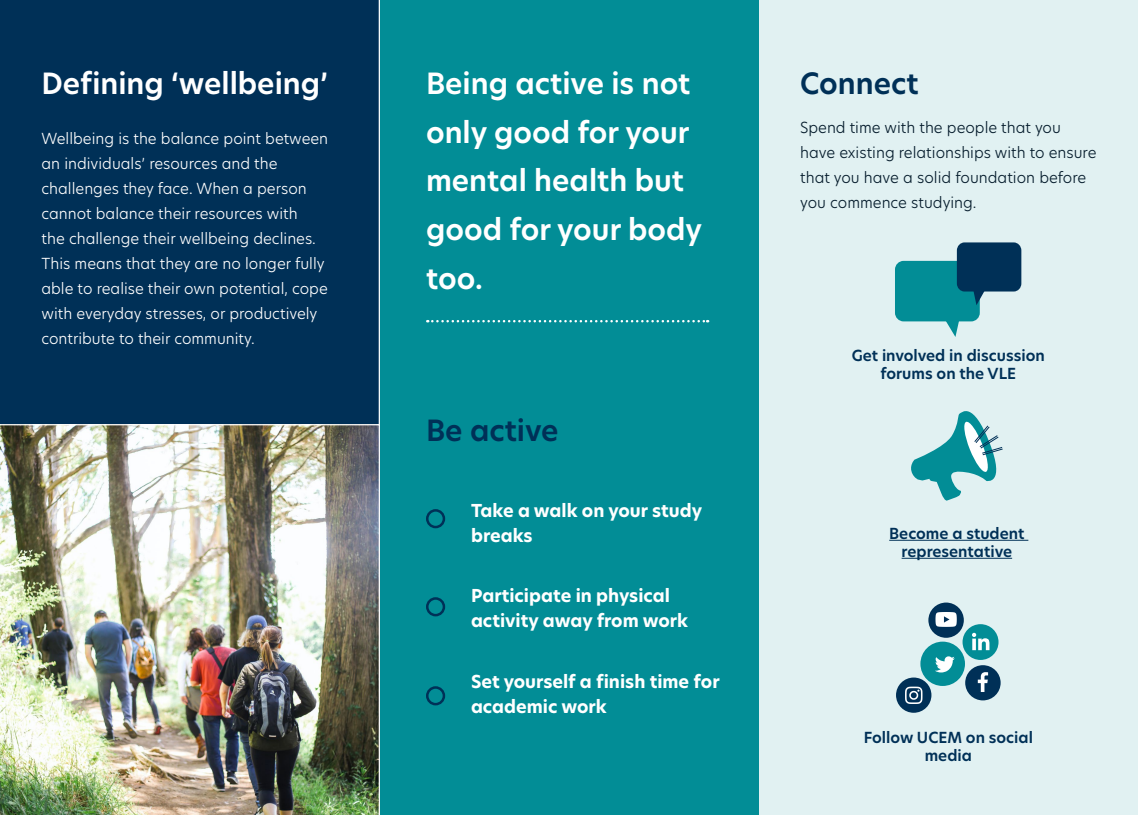
<style>
.page{position:relative;width:1138px;height:815px;background:#fff}
.page>*{position:absolute;margin:0;border:0;box-sizing:border-box;transform-origin:0 0}
.t1{font:600 28.75px/48.8px "Hero New";color:#fff}
.t2{font:600 28.75px "Hero New";color:#003057}
.t3{font:700 17.5px/25px "Hero New";color:#fff}
.t4{font:300 15px/25px "Hero New";color:#fff}
.t5{font:300 15px/25px "Hero New";color:#051c2c}
.t6{font:600 15px/18px "Hero New";color:#003057;text-align:center}
</style>
<div class="page">
<div style="left:758px;top:0;width:379px;height:815px;background:#e1f1f2"></div>
<div style="left:0;top:0;width:379px;height:425px;background:#003057"></div>
<div style="left:895px;top:261px;width:84px;height:60px;background:#028d96;border-radius:9px"></div>
<svg style="left:945px;top:321px;width:14px;height:16px"></svg>
<div style="left:956px;top:242px;width:65px;height:50px;background:#003057;border-radius:8px"></div>
<svg style="left:971px;top:291px;width:18px;height:14px"></svg>
<svg style="left:911px;top:411px;width:92px;height:90px"></svg>
<div style="left:920px;top:642px;width:44px;height:44px;background:#028d96;border-radius:50%"></div>
<div style="left:962px;top:624px;width:36px;height:36px;background:#028d96;border-radius:50%"></div>
<div style="left:965px;top:665px;width:35px;height:35px;background:#003057;border-radius:50%"></div>
<div style="left:928px;top:603px;width:35px;height:35px;background:#003057;border-radius:50%"></div>
<div style="left:896px;top:678px;width:35px;height:35px;background:#003057;border-radius:50%"></div>
<svg style="left:935px;top:656px;width:19px;height:16px"></svg>
<svg style="left:905px;top:687px;width:17px;height:17px"></svg>
<svg style="left:935px;top:612px;width:21px;height:15px"></svg>
<svg style="left:972px;top:633px;width:17px;height:17px"></svg>
<svg style="left:977px;top:672px;width:11px;height:20px"></svg>
<div style="left:379px;top:0;width:379px;height:815px;background:#028d96"></div>
<hr style="left:889px;top:540px;width:139px;height:1px;background:#003057">
<hr style="left:901px;top:558px;width:111px;height:1px;background:#003057">
<svg style="left:427px;top:320px;width:281px;height:2px"></svg>
<div style="left:426px;top:509px;width:19px;height:19px;border:2px solid #003057;border-radius:50%"></div>
<div style="left:426px;top:597px;width:19px;height:19px;border:2px solid #003057;border-radius:50%"></div>
<div style="left:426px;top:686px;width:19px;height:19px;border:2px solid #003057;border-radius:50%"></div>
<img style="left:0;top:424px;width:380px;height:391px">
<hr style="left:379px;top:0;width:1px;height:425px;background:#fff">
<p class="t1" style="left:41px;top:59px;width:288px">Defining ‘wellbeing’</p>
<p class="t4" style="left:41px;top:125px;width:288px">Wellbeing is the balance point between an individuals’ resources and the challenges they face. When a person cannot balance their resources with<br>the challenge their wellbeing declines.<br>This means that they are no longer fully able to realise their own potential, cope with everyday stresses, or productively contribute to their community.</p>
<p class="t1" style="left:426px;top:59px;width:278px">Being active is not only good for your mental health but good for your body too.</p>
<p class="t2" style="left:426px;top:411px;width:134px">Be active</p>
<p class="t3" style="left:471px;top:498px;width:232px">Take a walk on your study breaks</p>
<p class="t3" style="left:471px;top:584px;width:219px">Participate in physical activity away from work</p>
<p class="t3" style="left:471px;top:669px;width:250px">Set yourself a finish time for academic work</p>
<p class="t2" style="left:800px;top:64px;width:120px">Connect</p>
<p class="t5" style="left:800px;top:115px;width:298px">Spend time with the people that you have existing relationships with to ensure that you have a solid foundation before you commence studying.</p>
<p class="t6" style="left:851px;top:346px;width:194px">Get involved in discussion forums on the VLE</p>
<p class="t6" style="left:889px;top:524px;width:137px">Become a student representative</p>
<p class="t6" style="left:863px;top:729px;width:171px">Follow UCEM on social media</p>
</div>
